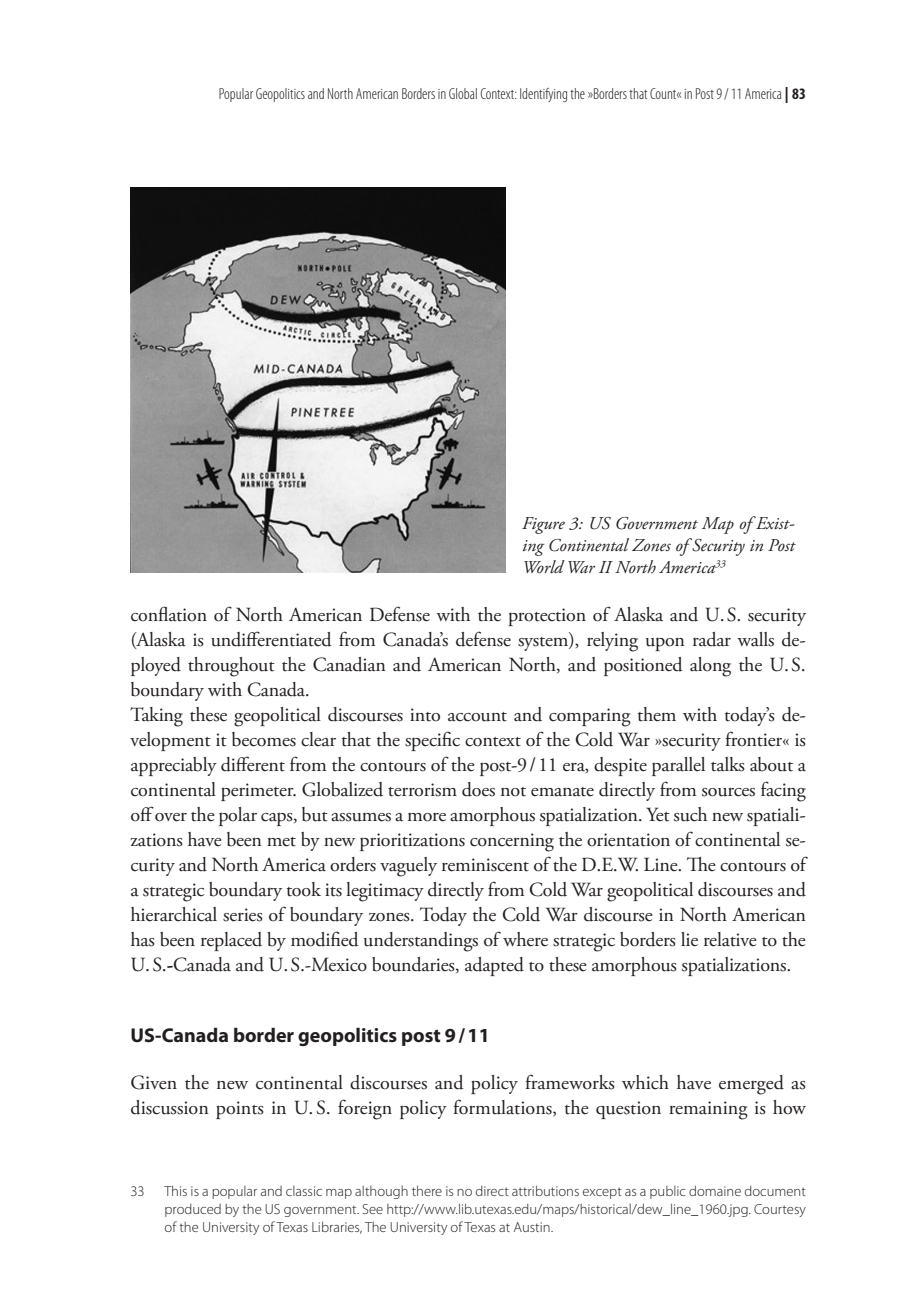
<style>
.page{position:relative;width:908px;height:1304px;background:#fff}
.page>*{position:absolute;margin:0;border:0;box-sizing:border-box;transform-origin:0 0}
.t1{font:20px/25px "Adobe Garamond Pro";letter-spacing:-.01em;color:#231f20}
.t2{font:700 20px "Myriad Pro";color:#231f20}
.t3{font:italic 18px/22px "Adobe Garamond Pro";color:#231f20;text-align:justify}
.t4{font:300 condensed 16px "Myriad Pro";color:#231f20}
.t5{font:300 14.6px/18px "Myriad Pro";color:#231f20;text-align:justify}
.s1{font-weight:700;font-stretch:normal}
.s2{font-weight:700}
</style>
<div class="page">
<img style="left:130px;top:187px;width:375px;height:385px">
<p class="t4" style="left:219px;top:84px;width:588px">Popular Geopolitics and North American Borders in Global Context: Identifying the »Borders that Count« in Post 9/11 America <span class="s1">|</span> <span class="s2">83</span></p>
<p class="t3" style="left:522px;top:513px;width:274px">Figure 3: US Government Map of Exist&shy;ing Continental Zones of Security in Post World War II North America<sup>33</sup></p>
<p class="t1" style="left:130px;top:603px;width:676px">conflation of North American Defense with the protection of Alaska and U.S. security (Alaska is undifferentiated from Canada’s defense system), relying upon radar walls de&shy;ployed throughout the Canadian and American North, and positioned along the U.S. boundary with Canada.<sup>33<br></sup>Taking these geopolitical discourses into account and comparing them with today’s de&shy;velopment it becomes clear that the specific context of the Cold War »security frontier« is appreciably different from the contours of the post-9 / 11 era, despite parallel talks about a continental perimeter. Globalized terrorism does not emanate directly from sources facing off over the polar caps, but assumes a more amorphous spatialization. Yet such new spatiali&shy;zations have been met by new prioritizations concerning the orientation of continental se&shy;curity and North America orders vaguely reminiscent of the D.E.W. Line. The contours of a strategic boundary took its legitimacy directly from Cold War geopolitical discourses and hierarchical series of boundary zones. Today the Cold War discourse in North American has been replaced by modified understandings of where strategic borders lie relative to the U.S.<span class="s2">-</span>Canada and U.S.-Mexico boundaries, adapted to these amorphous spatializations.</p>
<p class="t2" style="left:130px;top:1022px;width:360px">US-Canada border geopolitics post 9/11</p>
<p class="t1" style="left:130px;top:1071px;width:676px">Given the new continental discourses and policy frameworks which have emerged as discussion points in U. S. foreign policy formulations, the question remaining is how</p>
<p class="t5" style="left:130px;top:1182px;width:16px">33</p>
<p class="t5" style="left:164px;top:1182px;width:642px">This is a popular and classic map although there is no direct attributions except as a public domaine document produced by the US government. See http://www.lib.utexas.edu/maps/historical/dew_line_1960.jpg. Courtesy of the University of Texas Libraries, The University of Texas at Austin.</p>
</div>
